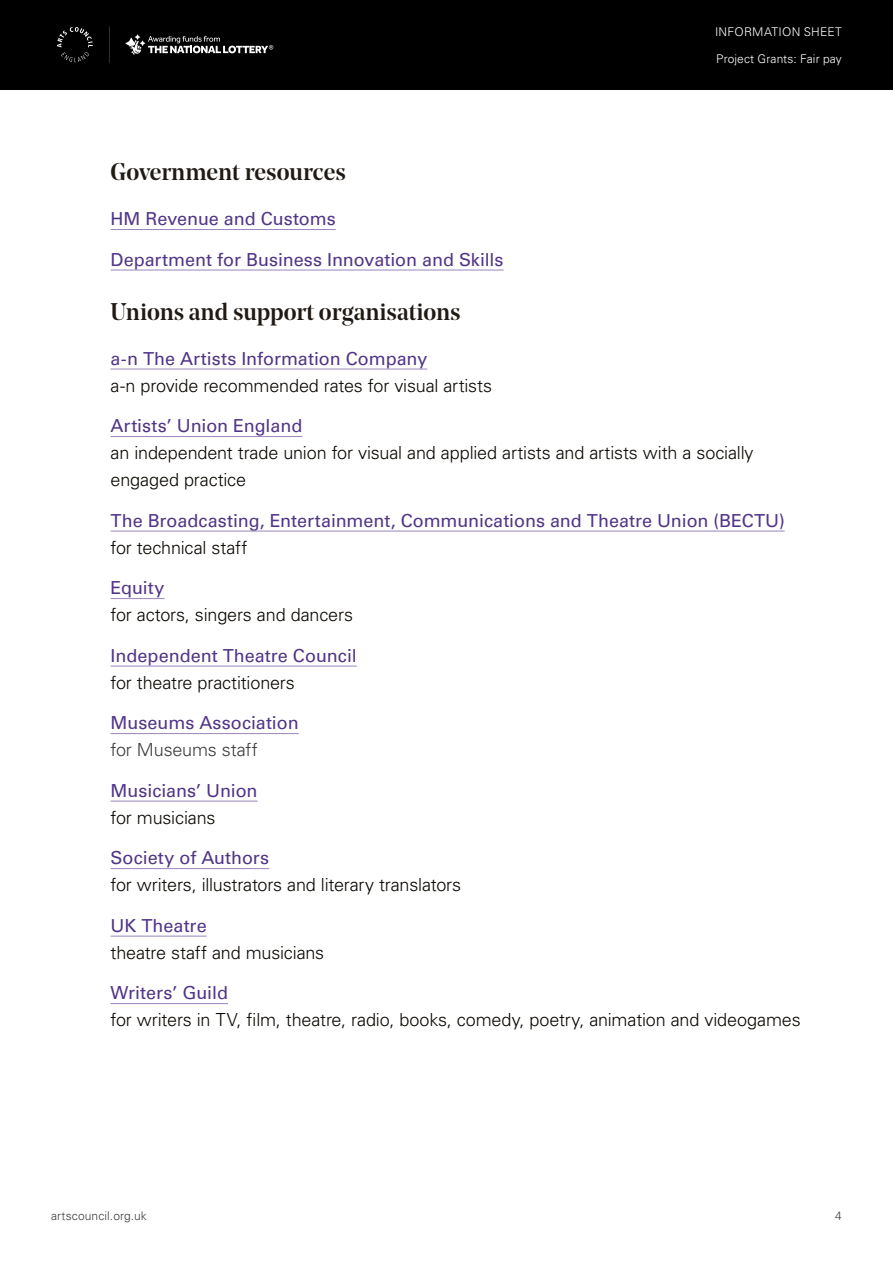
<style>
.page{position:relative;width:893px;height:1263px;background:#fff}
.page>*{position:absolute;margin:0;border:0;box-sizing:border-box;transform-origin:0 0}
.t1{font:500 24px "Noe Display";color:#201a15}
.t2{font:300 18px/27px "Univers LT Std";letter-spacing:-.01em;color:#0b0700}
.t3{font:18px "Univers LT Pro 55 Roman";color:#513587}
.t4{font:300 18px "Univers LT Std";letter-spacing:-.01em;color:#3c3c3b}
.t5{font:300 12px "Univers LT Std";letter-spacing:.015em;color:#fff}
.t6{font:300 12px "Univers LT Std";letter-spacing:.01em;color:#3c3c3b}
</style>
<div class="page">
<div style="left:0;top:0;width:893px;height:89px;background:#000"></div>
<svg style="left:57px;top:27px;width:36px;height:35px"></svg>
<svg style="left:125px;top:34px;width:148px;height:21px"></svg>
<hr style="left:109px;top:26px;width:1px;height:37px;background:#fff">
<hr style="left:111px;top:229px;width:225px;height:1px;background:#9986bb">
<hr style="left:111px;top:270px;width:393px;height:1px;background:#9986bb">
<hr style="left:111px;top:369px;width:316px;height:1px;background:#9986bb">
<hr style="left:111px;top:436px;width:191px;height:1px;background:#9986bb">
<hr style="left:111px;top:531px;width:674px;height:1px;background:#9986bb">
<hr style="left:111px;top:598px;width:54px;height:1px;background:#9986bb">
<hr style="left:111px;top:666px;width:246px;height:1px;background:#9986bb">
<hr style="left:111px;top:733px;width:188px;height:1px;background:#9986bb">
<hr style="left:111px;top:801px;width:147px;height:1px;background:#9986bb">
<hr style="left:111px;top:868px;width:158px;height:1px;background:#9986bb">
<hr style="left:111px;top:936px;width:96px;height:1px;background:#9986bb">
<hr style="left:111px;top:1003px;width:117px;height:1px;background:#9986bb">
<p class="t5" style="left:715px;top:25px;width:128px">INFORMATION SHEET</p>
<p class="t5" style="left:716px;top:52px;width:127px">Project Grants: Fair pay</p>
<h1 class="t1" style="left:111px;top:157px;width:237px">Government resources</h1>
<p class="t3" style="left:111px;top:206px;width:227px">HM Revenue and Customs</p>
<p class="t3" style="left:111px;top:247px;width:395px">Department for Business Innovation and Skills</p>
<h1 class="t1" style="left:111px;top:296px;width:352px">Unions and support organisations</h1>
<p class="t3" style="left:111px;top:346px;width:318px">a-n The Artists Information Company</p>
<p class="t2" style="left:111px;top:372px;width:383px">a-n provide recommended rates for visual artists</p>
<p class="t3" style="left:111px;top:413px;width:193px">Artists’ Union England</p>
<p class="t2" style="left:111px;top:439px;width:645px">an independent trade union for visual and applied artists and artists with a socially engaged practice</p>
<p class="t3" style="left:111px;top:508px;width:676px">The Broadcasting, Entertainment, Communications and Theatre Union (BECTU)</p>
<p class="t2" style="left:111px;top:534px;width:138px">for technical staff</p>
<p class="t3" style="left:111px;top:575px;width:56px">Equity</p>
<p class="t2" style="left:111px;top:601px;width:244px">for actors, singers and dancers</p>
<p class="t3" style="left:111px;top:643px;width:248px">Independent Theatre Council</p>
<p class="t2" style="left:111px;top:669px;width:186px">for theatre practitioners</p>
<p class="t3" style="left:111px;top:710px;width:190px">Museums Association</p>
<p class="t4" style="left:111px;top:739px;width:149px">for Museums staff</p>
<p class="t3" style="left:111px;top:778px;width:149px">Musicians’ Union</p>
<p class="t2" style="left:111px;top:804px;width:106px">for musicians</p>
<p class="t3" style="left:111px;top:845px;width:160px">Society of Authors</p>
<p class="t2" style="left:111px;top:871px;width:352px">for writers, illustrators and literary translators</p>
<p class="t3" style="left:111px;top:913px;width:98px">UK Theatre</p>
<p class="t2" style="left:111px;top:939px;width:215px">theatre staff and musicians</p>
<p class="t3" style="left:111px;top:980px;width:119px">Writers’ Guild</p>
<p class="t2" style="left:111px;top:1006px;width:692px">for writers in TV, film, theatre, radio, books, comedy, poetry, animation and videogames</p>
<p class="t6" style="left:51px;top:1208px;width:97px">artscouncil.org.uk</p>
<p class="t6" style="left:835px;top:1208px;width:8px">4</p>
</div>
